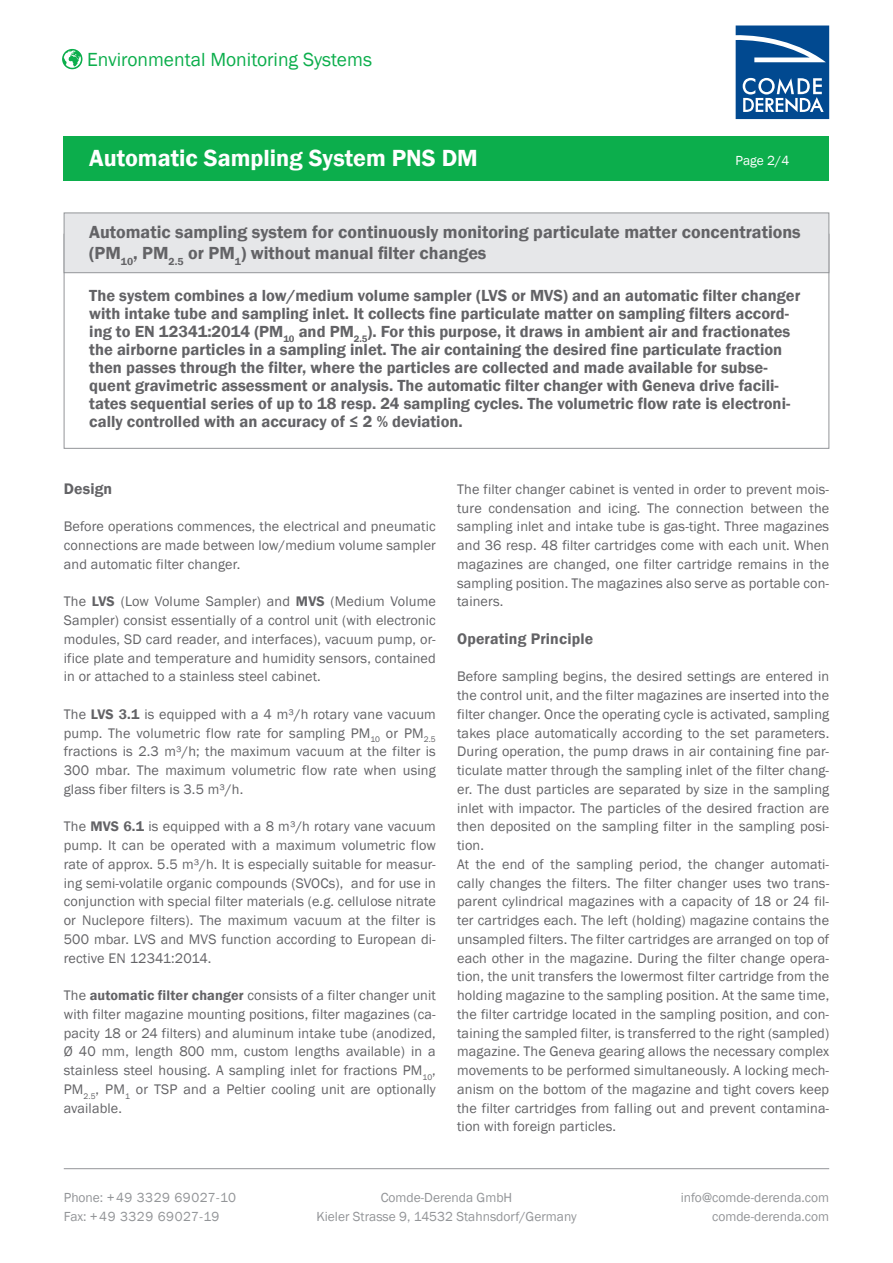
<style>
.page{position:relative;width:893px;height:1263px;background:#fff}
.page>*{position:absolute;margin:0;border:0;box-sizing:border-box;transform-origin:0 0}
.t1{font:600 24px "Franklin Gothic";color:#fff}
.t2{font:19.5px "Franklin Gothic";color:#0cae4c}
.t3{font:600 18px/21px "Franklin Gothic";color:#636366}
.t4{font:600 16.5px/18px "Franklin Gothic";color:#636366}
.t5{font:600 15.75px "Franklin Gothic";letter-spacing:.01em;color:#636366}
.t6{font:14.25px/18.8px "Franklin Gothic";letter-spacing:.01em;color:#636366;text-align:justify}
.t7{font:13.5px/18.8px "Franklin Gothic";color:#939598;text-align:center}
.t8{font:13.5px/18.8px "Franklin Gothic";letter-spacing:.04em;color:#939598}
.t9{font:13.5px "Franklin Gothic";color:#fff}
.s1{font-weight:600}
</style>
<div class="page">
<hr style="left:64px;top:1168px;width:765px;height:1px;background:#939598">
<svg style="left:62px;top:49px;width:20px;height:20px"></svg>
<svg style="left:736px;top:26px;width:93px;height:93px;background:#336da6"></svg>
<div style="left:64px;top:234px;width:765px;height:215px;background:#fff;border:1px solid #939598"></div>
<div style="left:64px;top:136px;width:765px;height:45px;background:#0cae4c"></div>
<div style="left:64px;top:213px;width:765px;height:60px;background:#e6e7e9;border:1px solid #939598"></div>
<h2 class="t2" style="left:87px;top:48px;width:286px">Environmental Monitoring Systems</h2>
<p class="t1" style="left:89px;top:143px;width:390px">Automatic Sampling System PNS DM</p>
<p class="t9" style="left:736px;top:152px;width:55px">Page 2/4</p>
<p class="t3" style="left:89px;top:221px;width:713px">Automatic sampling system for continuously monitoring particulate matter concentrations (PM<sub>10</sub>, PM<sub>2.5</sub> or PM<sub>1</sub>) without manual filter changes</p>
<p class="t4" style="left:89px;top:286px;width:713px">The system combines a low/medium volume sampler (LVS or MVS) and an automatic filter changer with intake tube and sampling inlet. It collects fine particulate matter on sampling filters accord&shy;ing to EN 12341:2014 (PM<sub>10</sub> and PM<sub>2.5</sub>). For this purpose, it draws in ambient air and fractionates the airborne particles in a sampling inlet. The air containing the desired fine particulate fraction then passes through the filter, where the particles are collected and made available for subse&shy;quent gravimetric assessment or analysis. The automatic filter changer with Geneva drive facili&shy;tates sequential series of up to 18 resp. 24 sampling cycles. The volumetric flow rate is electroni&shy;cally controlled with an accuracy of ≤ 2 % deviation.</p>
<p class="t5" style="left:64px;top:479px;width:50px">Design</p>
<p class="t6" style="left:64px;top:518px;width:374px">Before operations commences, the electrical and pneumatic connections are made between low/medium volume sampler and automatic filter changer.</p>
<p class="t6" style="left:64px;top:593px;width:374px">The <span class="s1">LVS</span> (Low Volume Sampler) and <span class="s1">MVS</span> (Medium Volume Sampler) consist essentially of a control unit (with electronic modules, SD card reader, and interfaces), vacuum pump, or&shy;ifice plate and temperature and humidity sensors, contained in or attached to a stainless steel cabinet.</p>
<p class="t6" style="left:64px;top:705px;width:374px">The <span class="s1">LVS 3.1</span> is equipped with a 4 m³/h rotary vane vacuum pump. The volumetric flow rate for sampling PM<sub>10</sub> or PM<sub>2.5 </sub>fractions is 2.3 m³/h; the maximum vacuum at the filter is 300 mbar. The maximum volumetric flow rate when using glass fiber filters is 3.5 m³/h.</p>
<p class="t6" style="left:64px;top:818px;width:374px">The <span class="s1">MVS 6.1</span> is equipped with a 8 m³/h rotary vane vacuum pump. It can be operated with a maximum volumetric flow rate of approx. 5.5 m³/h. It is especially suitable for measur&shy;ing semi-volatile organic compounds (SVOCs), and for use in conjunction with special filter materials (e.g. cellulose nitrate or Nuclepore filters). The maximum vacuum at the filter is 500 mbar. LVS and MVS function according to European di&shy;rective EN 12341:2014.</p>
<p class="t6" style="left:64px;top:986px;width:374px">The <span class="s1">automatic filter changer</span> consists of a filter changer unit with filter magazine mounting positions, filter magazines (ca&shy;pacity 18 or 24 filters) and aluminum intake tube (anodized, Ø 40 mm, length 800 mm, custom lengths available) in a stainless steel housing. A sampling inlet for fractions PM<sub>10</sub>, PM<sub>2.5</sub>, PM<sub>1</sub> or TSP and a Peltier cooling unit are optionally available.</p>
<p class="t6" style="left:457px;top:480px;width:374px">The filter changer cabinet is vented in order to prevent mois&shy;ture condensation and icing. The connection between the sampling inlet and intake tube is gas-tight. Three magazines and 36 resp. 48 filter cartridges come with each unit. When magazines are changed, one filter cartridge remains in the sampling position. The magazines also serve as portable con&shy;tainers.</p>
<p class="t5" style="left:457px;top:629px;width:137px">Operating Principle</p>
<p class="t6" style="left:457px;top:668px;width:374px">Before sampling begins, the desired settings are entered in the control unit, and the filter magazines are inserted into the filter changer. Once the operating cycle is activated, sampling takes place automatically according to the set parameters.<br>During operation, the pump draws in air containing fine par&shy;ticulate matter through the sampling inlet of the filter chang&shy;er. The dust particles are separated by size in the sampling inlet with impactor. The particles of the desired fraction are then deposited on the sampling filter in the sampling posi&shy;tion.</p>
<p class="t6" style="left:457px;top:855px;width:374px">At the end of the sampling period, the changer automati&shy;cally changes the filters. The filter changer uses two trans&shy;parent cylindrical magazines with a capacity of 18 or 24 fil&shy;ter cartridges each. The left (holding) magazine contains the unsampled filters. The filter cartridges are arranged on top of each other in the magazine. During the filter change opera&shy;tion, the unit transfers the lowermost filter cartridge from the holding magazine to the sampling position. At the same time, the filter cartridge located in the sampling position, and con&shy;taining the sampled filter, is transferred to the right (sampled) magazine. The Geneva gearing allows the necessary complex movements to be performed simultaneously. A locking mech&shy;anism on the bottom of the magazine and tight covers keep the filter cartridges from falling out and prevent contamina&shy;tion with foreign particles.</p>
<p class="t8" style="left:64px;top:1189px;width:174px">Phone: +49 3329 69027-10<br>Fax: +49 3329 69027-19</p>
<p class="t7" style="left:316px;top:1189px;width:262px">Comde-Derenda GmbH<br>Kieler Strasse 9, 14532 Stahnsdorf/Germany</p>
<p class="t7" style="left:681px;top:1189px;width:150px;text-align:right">info@comde-derenda.com comde-derenda.com</p>
</div>
